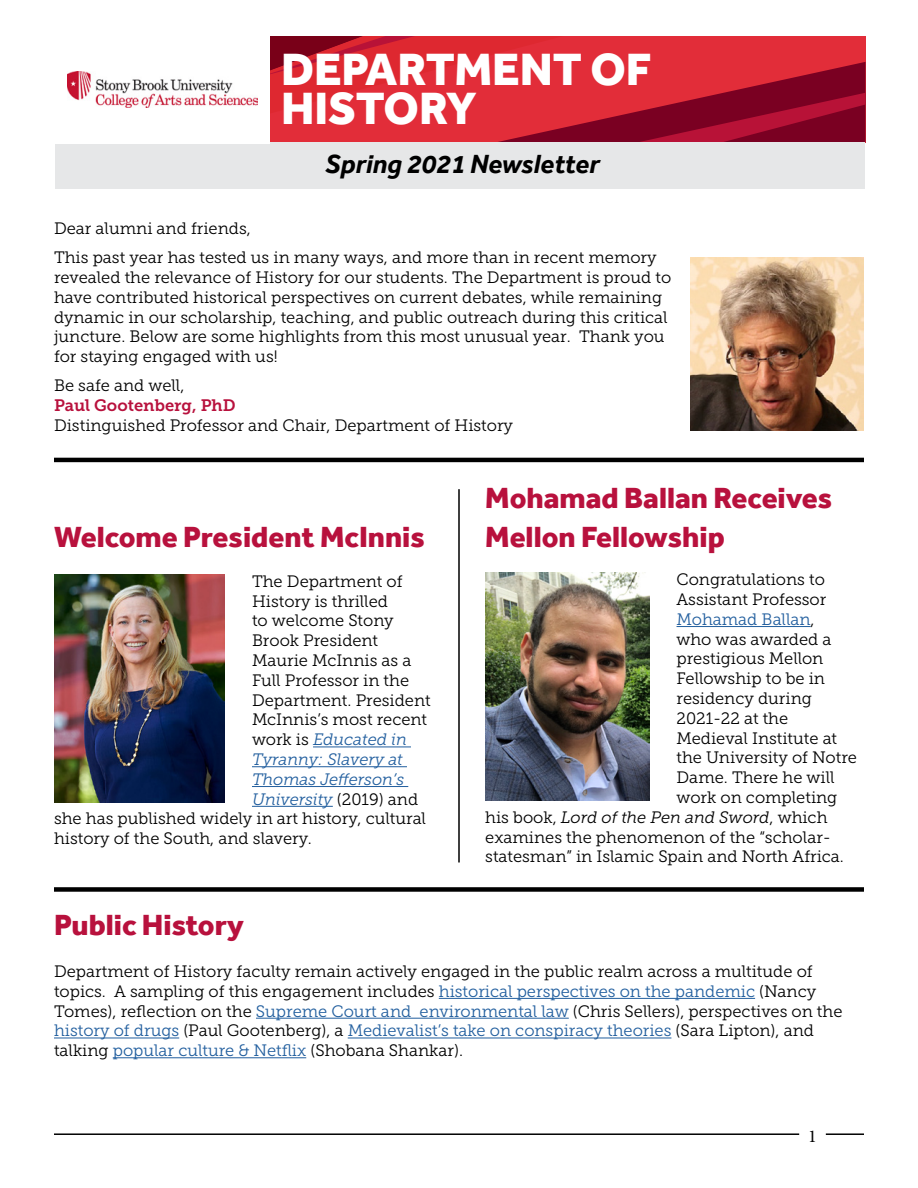
<style>
.page{position:relative;width:918px;height:1188px;background:#fff}
.page>*{position:absolute;margin:0;border:0;box-sizing:border-box;transform-origin:0 0}
.t1{font:800 46.5px/39px "Effra";color:#fff}
.t2{font:800 30px/39px "Effra";color:#b8113d}
.t3{font:italic 700 27px "Effra";color:#000}
.t4{font:18px "Minion Pro";color:#000}
.t5{font:16.5px/19.8px "Museo Slab 300";color:#000}
.t6{font:italic 16.5px "Museo Slab 300";color:#215e9e}
.t7{font:italic 16.5px "Museo Slab 300";color:#000}
.t8{font:16.5px "Museo Slab 700";color:#b8113d}
.t9{font:16.5px "Museo Slab 300";color:#215e9e}
.s1{font-style:normal;color:#000}
.s2{color:#000}
.s3{font-style:normal}
.s4{color:#215e9e}
</style>
<div class="page">
<hr style="left:54px;top:1133px;width:745px;height:2px;background:#000">
<hr style="left:826px;top:1133px;width:38px;height:2px;background:#000">
<img style="left:690px;top:257px;width:174px;height:174px">
<svg style="left:270px;top:36px;width:596px;height:106px;background:#c82132"></svg>
<div style="left:56px;top:142px;width:810px;height:47px;background:#e6e7e8"></div>
<div style="left:54px;top:32px;width:215px;height:112px;background:#fff"></div>
<img style="left:68px;top:71px;width:190px;height:36px">
<hr style="left:313px;top:747px;width:98px;height:1px;background:#215e9e">
<hr style="left:252px;top:766px;width:155px;height:1px;background:#215e9e">
<hr style="left:252px;top:786px;width:156px;height:1px;background:#215e9e">
<hr style="left:252px;top:806px;width:81px;height:1px;background:#215e9e">
<hr style="left:439px;top:998px;width:316px;height:1px;background:#215e9e">
<hr style="left:256px;top:1018px;width:313px;height:1px;background:#215e9e">
<hr style="left:54px;top:1038px;width:125px;height:1px;background:#215e9e">
<hr style="left:348px;top:1038px;width:323px;height:1px;background:#215e9e">
<hr style="left:113px;top:1057px;width:193px;height:1px;background:#215e9e">
<img style="left:54px;top:575px;width:171px;height:228px">
<hr style="left:458px;top:489px;width:2px;height:373px;background:#000">
<hr style="left:677px;top:626px;width:134px;height:1px;background:#215e9e">
<img style="left:485px;top:573px;width:165px;height:228px">
<hr style="left:54px;top:458px;width:810px;height:4px;background:#000">
<div style="left:54px;top:887px;width:810px;height:5px;background:#000"></div>
<h1 class="t1" style="left:281px;top:50px;width:372px">DEPARTMENT OF<br>HISTORY</h1>
<h3 class="t3" style="left:325px;top:148px;width:276px">Spring 2021 Newsletter</h3>
<p class="t5" style="left:54px;top:215px;width:604px;line-height:28.8px">Dear alumni and friends,<br>This past year has tested us in many ways, and more than in recent memory</p>
<p class="t5" style="left:54px;top:268px;width:619px">revealed the relevance of History for our students. The Department is proud to have contributed historical perspectives on current debates, while remaining dynamic in our scholarship, teaching, and public outreach during this critical juncture. Below are some highlights from this most unusual year. Thank you for staying engaged with us!</p>
<p class="t5" style="left:54px;top:376px;width:132px">Be safe and well,</p>
<p class="t8" style="left:54px;top:396px;width:183px">Paul Gootenberg, PhD</p>
<p class="t5" style="left:54px;top:415px;width:461px">Distinguished Professor and Chair, Department of History</p>
<h2 class="t2" style="left:54px;top:517px;width:373px">Welcome President McInnis</h2>
<p class="t5" style="left:252px;top:571px;width:152px">The Department of</p>
<p class="t5" style="left:252px;top:591px;width:138px">History is thrilled</p>
<p class="t5" style="left:252px;top:611px;width:143px">to welcome Stony</p>
<p class="t5" style="left:252px;top:631px;width:128px">Brook President</p>
<p class="t5" style="left:252px;top:651px;width:161px">Maurie McInnis as a</p>
<p class="t5" style="left:252px;top:670px;width:159px">Full Professor in the</p>
<p class="t5" style="left:252px;top:690px;width:180px">Department. President</p>
<p class="t5" style="left:252px;top:710px;width:177px">McInnis’s most recent</p>
<p class="t6" style="left:252px;top:731px;width:156px"><span class="s1">work is</span> Educated in</p>
<p class="t6" style="left:252px;top:750px;width:152px">Tyranny: Slavery at</p>
<p class="t6" style="left:252px;top:770px;width:154px">Thomas Jefferson’s</p>
<p class="t6" style="left:252px;top:790px;width:168px">University <span class="s1">(2019) and</span></p>
<p class="t5" style="left:54px;top:809px;width:374px">she has published widely in art history, cultural</p>
<p class="t5" style="left:54px;top:829px;width:259px">history of the South, and slavery.</p>
<h2 class="t2" style="left:54px;top:905px;width:192px">Public History</h2>
<h2 class="t2" style="left:485px;top:478px;width:349px">Mohamad Ballan Receives<br>Mellon Fellowship</h2>
<p class="t5" style="left:677px;top:570px;width:150px">Congratulations to</p>
<p class="t5" style="left:677px;top:590px;width:151px">Assistant Professor</p>
<p class="t9" style="left:677px;top:610px;width:140px">Mohamad Ballan<span class="s2">,</span></p>
<p class="t5" style="left:677px;top:629px;width:156px">who was awarded a</p>
<p class="t5" style="left:677px;top:649px;width:148px">prestigious Mellon</p>
<p class="t5" style="left:677px;top:669px;width:150px">Fellowship to be in</p>
<p class="t5" style="left:677px;top:689px;width:137px">residency during</p>
<p class="t5" style="left:677px;top:708px;width:113px">2021-22 at the</p>
<p class="t5" style="left:677px;top:728px;width:162px">Medieval Institute at</p>
<p class="t5" style="left:677px;top:748px;width:182px">the University of Notre</p>
<p class="t5" style="left:677px;top:768px;width:160px">Dame. There he will</p>
<p class="t5" style="left:677px;top:788px;width:162px">work on completing</p>
<p class="t7" style="left:485px;top:808px;width:344px"><span class="s3">his book,</span> Lord of the Pen and Sword<span class="s3">, which</span></p>
<p class="t5" style="left:485px;top:827px;width:347px">examines the phenomenon of the “scholar-</p>
<p class="t5" style="left:485px;top:847px;width:360px">statesman” in Islamic Spain and North Africa.</p>
<p class="t5" style="left:54px;top:961px;width:790px">Department of History faculty remain actively engaged in the public realm across a multitude of topics. A sampling of this engagement includes <span class="s4">historical perspectives on the pandemic</span> (Nancy Tomes), reflection on the <span class="s4">Supreme Court and environmental law</span> (Chris Sellers), perspectives on the <span class="s4">history of drugs</span> (Paul Gootenberg), a <span class="s4">Medievalist’s take on conspiracy theories</span> (Sara Lipton), and talking <span class="s4">popular culture &amp; Netflix</span> (Shobana Shankar).</p>
<p class="t4" style="left:808px;top:1124px;width:10px">1</p>
</div>
